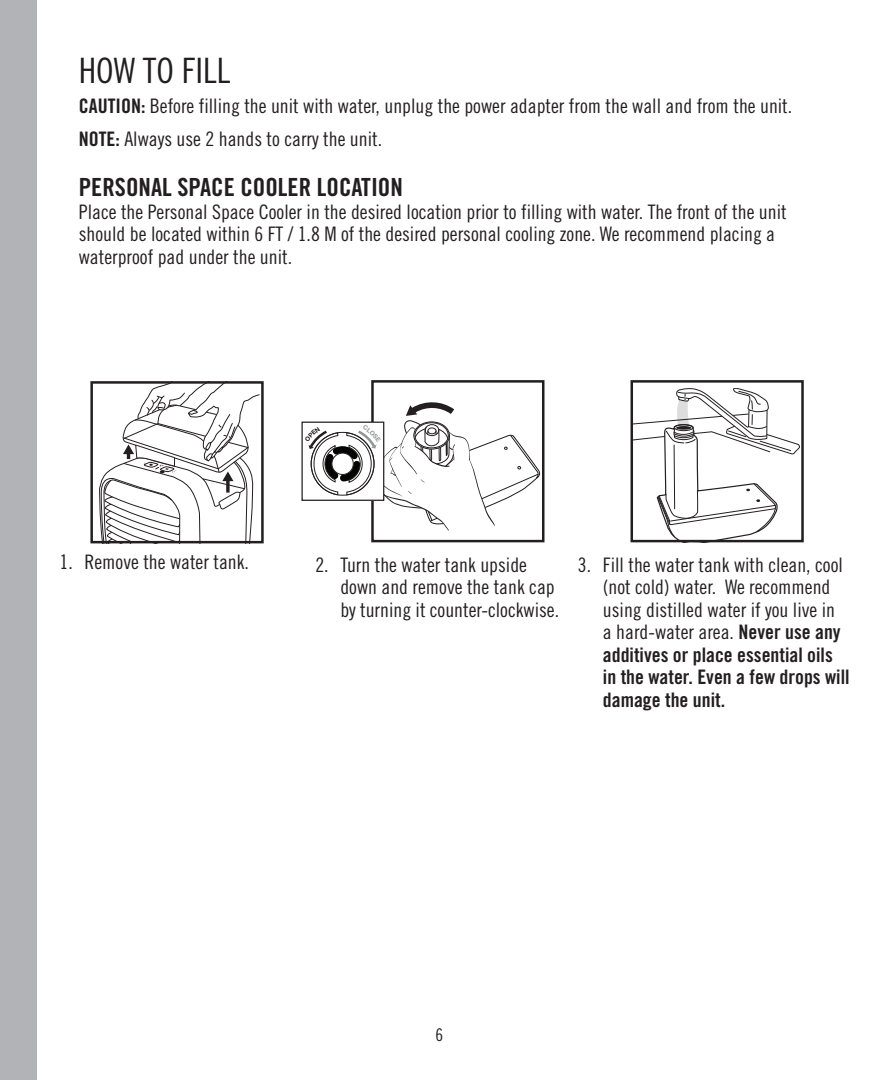
<style>
.page{position:relative;width:878px;height:1080px;background:#fff}
.page>*{position:absolute;margin:0;border:0;box-sizing:border-box;transform-origin:0 0}
.t1{font:35px "Trade Gothic Cond Eighteen";color:#231f20}
.t2{font:25px "Trade Gothic Bold Cond Twenty";color:#231f20}
.t3{font:20px/22.5px "Trade Gothic Cond Eighteen";color:#231f20}
.t4{font:20px/22.5px "Trade Gothic Bold Cond Twenty";color:#231f20}
.t5{font:17.5px "Trade Gothic Cond Eighteen";color:#231f20}
.s1{font-family:"Trade Gothic Bold Cond Twenty"}
</style>
<div class="page">
<div style="left:0;top:0;width:37px;height:1080px;background:#b2b3b7"></div>
<svg style="left:99px;top:384px;width:160px;height:156px"></svg>
<div style="left:90px;top:381px;width:174px;height:162px;border:2px solid #231f20"></div>
<div style="left:371px;top:380px;width:173px;height:162px;border:2px solid #231f20"></div>
<div style="left:301px;top:422px;width:83px;height:79px;border:1px solid #231f20"></div>
<svg style="left:633px;top:388px;width:166px;height:151px"></svg>
<hr style="left:673px;top:445px;width:2px;height:64px;background:#231f20">
<div style="left:630px;top:380px;width:173px;height:162px;border:2px solid #231f20"></div>
<svg style="left:305px;top:402px;width:235px;height:129px"></svg>
<h1 class="t1" style="left:79px;top:50px;width:153px">HOW TO FILL</h1>
<p class="t3" style="left:79px;top:88px;width:715px;line-height:33.8px"><span class="s1">CAUTION:</span> Before filling the unit with water, unplug the power adapter from the wall and from the unit.<br><span class="s1">NOTE:</span> Always use 2 hands to carry the unit.</p>
<p class="t2" style="left:79px;top:172px;width:325px">PERSONAL SPACE COOLER LOCATION</p>
<p class="t3" style="left:79px;top:200px;width:709px">Place the Personal Space Cooler in the desired location prior to filling with water. The front of the unit should be located within 6 FT / 1.8 M of the desired personal cooling zone. We recommend placing a waterproof pad under the unit.</p>
<p class="t3" style="left:59px;top:551px;width:191px">1. Remove the water tank.</p>
<p class="t3" style="left:340px;top:553px;width:220px;text-indent:-25px">2. Turn the water tank upside down and remove the tank cap by turning it counter-clockwise.</p>
<p class="t3" style="left:603px;top:553px;width:241px;text-indent:-25px">3. Fill the water tank with clean, cool (not cold) water. We recommend using distilled water if you live in a hard-water area. <span class="s1">Never use any</span></p>
<p class="t4" style="left:603px;top:643px;width:248px">additives or place essential oils in the water. Even a few drops will damage the unit.</p>
<p class="t5" style="left:435px;top:1024px;width:9px">6</p>
</div>
